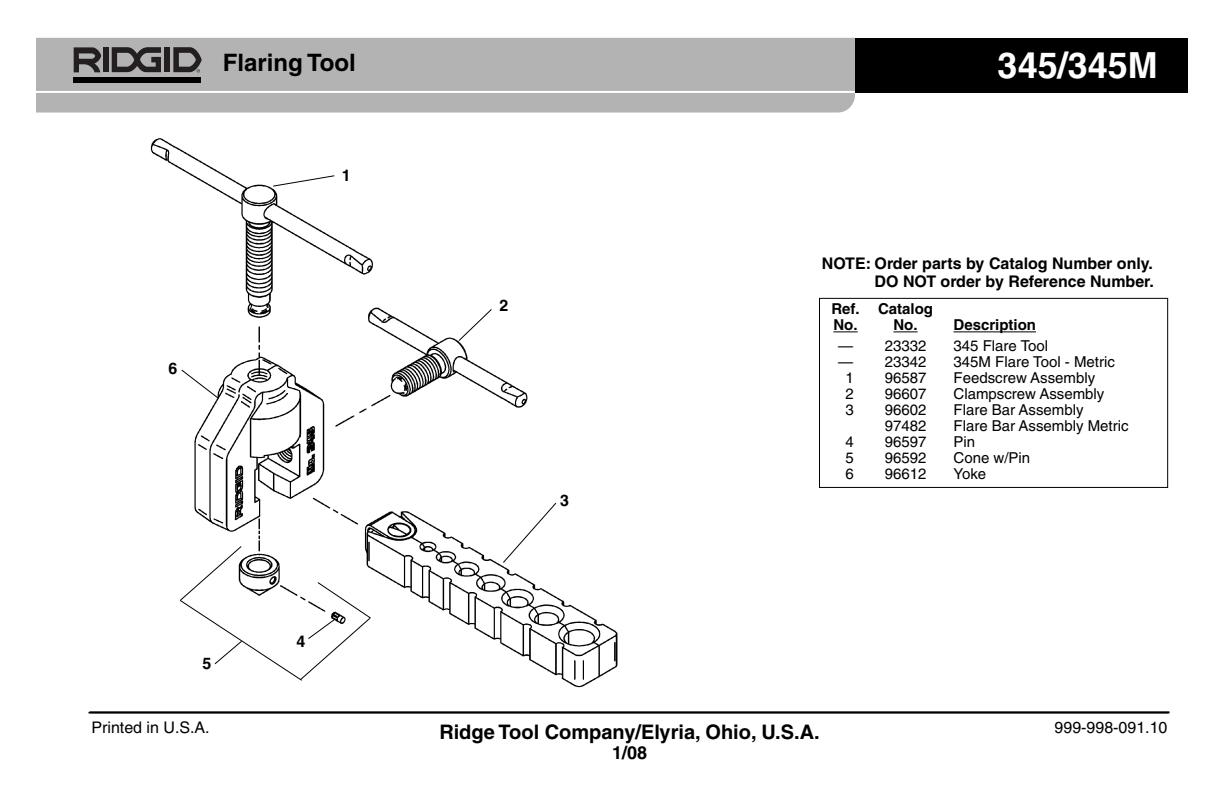
<style>
.page{position:relative;width:1224px;height:791px;background:#fff}
.page>*{position:absolute;margin:0;border:0;box-sizing:border-box;transform-origin:0 0}
.t1{font:700 36px "Helvetica";color:#fff}
.t2{font:700 24px "Helvetica";color:#000}
.t3{font:700 20px "Helvetica";color:#000}
.t4{font:700 18px "Helvetica";color:#000}
.t5{font:700 16px/18px "Helvetica";color:#000;text-align:right}
.t6{font:16px "Helvetica";color:#000}
.t7{font:15px "Helvetica";color:#000}
.t8{font:700 15px/16px "Helvetica";color:#000}
</style>
<div class="page">
<img style="left:150px;top:138px;width:468px;height:550px">
<div style="left:819px;top:298px;width:349px;height:190px;border:1px solid #000"></div>
<svg style="left:833px;top:331px;width:25px;height:1px"></svg>
<svg style="left:893px;top:331px;width:25px;height:1px"></svg>
<hr style="left:954px;top:331px;width:82px;height:1px;background:#000">
<svg style="left:272px;top:175px;width:64px;height:12px"></svg>
<svg style="left:502px;top:501px;width:55px;height:63px"></svg>
<svg style="left:180px;top:368px;width:39px;height:31px"></svg>
<hr style="left:88px;top:711px;width:1080px;height:2px;background:#000">
<svg style="left:458px;top:308px;width:35px;height:34px"></svg>
<svg style="left:179px;top:545px;width:193px;height:136px"></svg>
<div style="left:618px;top:38px;width:570px;height:54px;background:#000"></div>
<div style="left:36px;top:38px;width:819px;height:74px;background:#b3b3b3"></div>
<hr style="left:36px;top:91px;width:819px;height:2px;background:#fff">
<div style="left:103px;top:47px;width:6px;height:25px;background:#231f20"></div>
<div style="left:165px;top:47px;width:5px;height:25px;background:#231f20"></div>
<div style="left:74px;top:77px;width:127px;height:6px;background:#000"></div>
<svg style="left:74px;top:47px;width:27px;height:25px"></svg>
<svg style="left:112px;top:47px;width:49px;height:25px"></svg>
<svg style="left:173px;top:47px;width:29px;height:26px"></svg>
<h2 class="t2" style="left:223px;top:53px;width:134px">Flaring Tool</h2>
<h1 class="t1" style="left:998px;top:52px;width:162px">345/345M</h1>
<p class="t5" style="left:169px;top:360px;width:10px">6</p>
<p class="t5" style="left:342px;top:168px;width:10px">1</p>
<p class="t5" style="left:203px;top:656px;width:10px">5</p>
<p class="t5" style="left:296px;top:633px;width:10px">4</p>
<p class="t5" style="left:500px;top:297px;width:10px">2</p>
<p class="t5" style="left:560px;top:493px;width:10px">3</p>
<p class="t5" style="left:822px;top:256px;width:334px">NOTE: Order parts by Catalog Number only.<br>DO NOT order by Reference Number.</p>
<p class="t8" style="left:831px;top:302px;width:103px">Ref. Catalog<br>No. No.</p>
<p class="t8" style="left:954px;top:318px;width:84px">Description</p>
<p class="t7" style="left:838px;top:340px;width:90px">— 23332</p>
<p class="t7" style="left:954px;top:340px;width:96px">345 Flare Tool</p>
<p class="t7" style="left:838px;top:356px;width:90px">— 23342</p>
<p class="t7" style="left:954px;top:356px;width:163px">345M Flare Tool - Metric</p>
<p class="t7" style="left:846px;top:372px;width:10px">1</p>
<p class="t7" style="left:885px;top:372px;width:43px">96587</p>
<p class="t7" style="left:954px;top:372px;width:143px">Feedscrew Assembly</p>
<p class="t7" style="left:846px;top:388px;width:10px">2</p>
<p class="t7" style="left:885px;top:388px;width:43px">96607</p>
<p class="t7" style="left:954px;top:388px;width:152px">Clampscrew Assembly</p>
<p class="t7" style="left:846px;top:404px;width:10px">3</p>
<p class="t7" style="left:885px;top:404px;width:43px">96602</p>
<p class="t7" style="left:954px;top:404px;width:132px">Flare Bar Assembly</p>
<p class="t7" style="left:885px;top:420px;width:43px">97482</p>
<p class="t7" style="left:954px;top:420px;width:177px">Flare Bar Assembly Metric</p>
<p class="t7" style="left:846px;top:436px;width:10px">4</p>
<p class="t7" style="left:885px;top:436px;width:43px">96597</p>
<p class="t7" style="left:954px;top:436px;width:23px">Pin</p>
<p class="t7" style="left:846px;top:452px;width:10px">5</p>
<p class="t7" style="left:885px;top:452px;width:43px">96592</p>
<p class="t7" style="left:954px;top:452px;width:78px">Cone w/Pin</p>
<p class="t7" style="left:846px;top:468px;width:10px">6</p>
<p class="t7" style="left:885px;top:468px;width:43px">96612</p>
<p class="t7" style="left:954px;top:468px;width:34px">Yoke</p>
<p class="t6" style="left:92px;top:721px;width:120px">Printed in U.S.A.</p>
<p class="t6" style="left:1055px;top:721px;width:114px">999-998-091.10</p>
<h3 class="t3" style="left:439px;top:724px;width:382px">Ridge Tool Company/Elyria, Ohio, U.S.A.</h3>
<p class="t4" style="left:612px;top:745px;width:37px">1/08</p>
</div>
